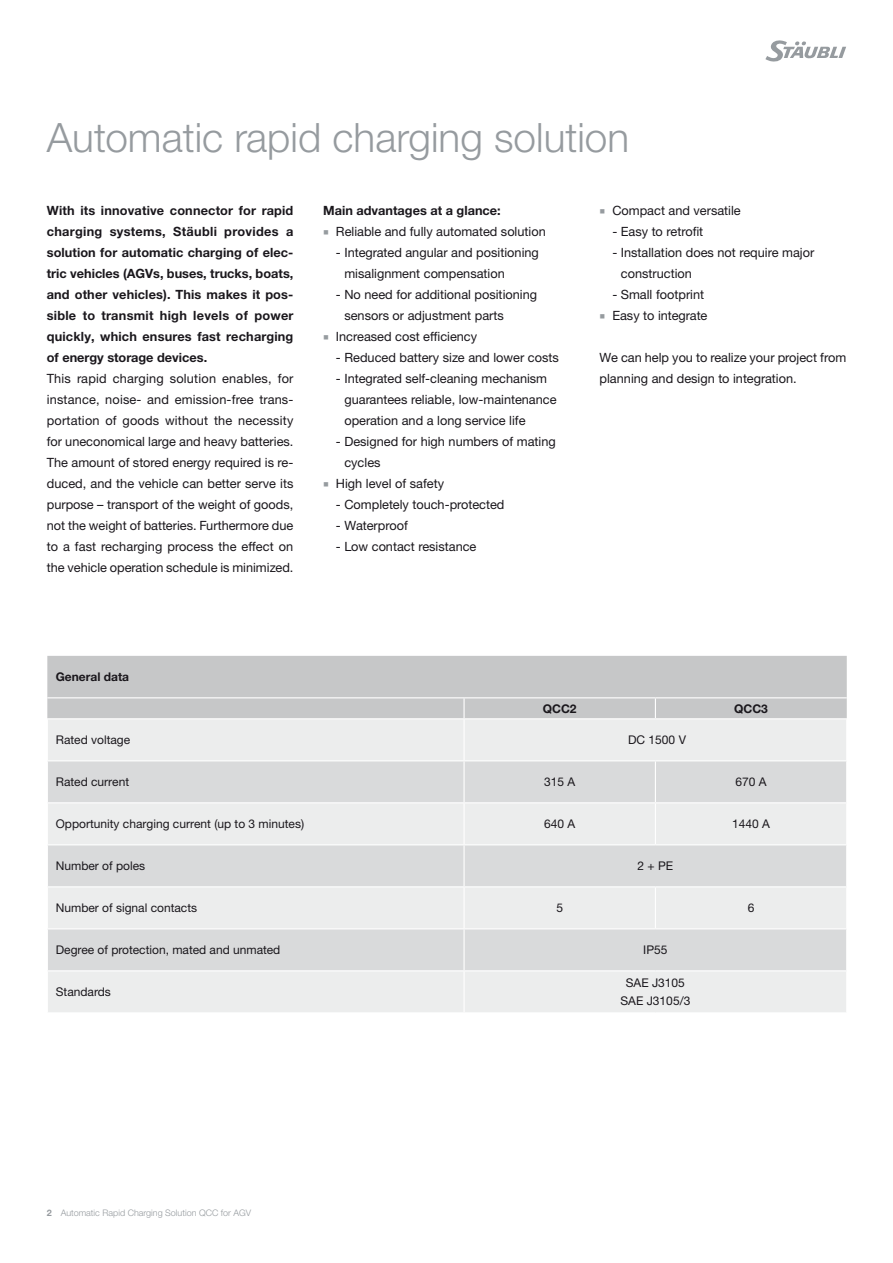
<style>
.page{position:relative;width:893px;height:1263px;background:#fff}
.page>*{position:absolute;margin:0;border:0;box-sizing:border-box;transform-origin:0 0}
.t1{font:300 40.5px "Helvetica Neue LTW1 G";color:#969b9f}
.t2{font:12.75px/21px "Helvetica Neue LTW1 G";color:#1a171c}
.t3{font:700 12.75px/21px "Helvetica Neue LTW1 G";color:#1a171c;text-align:justify}
.t4{font:12px/18px "Helvetica Neue LTW1 G";color:#1a171c;text-align:center}
.t5{font:700 12px "Helvetica Neue LTW1 G";color:#1a171c}
.t6{font:300 9px "Helvetica Neue LTW1 G";color:#969b9f}
.s1{font-family:"Arial Unicode MS";font-size:9.9px;color:#969b9f}
.s2{font-weight:700}
</style>
<div class="page">
<svg style="left:765px;top:40px;width:81px;height:22px"></svg>
<div style="left:47px;top:656px;width:800px;height:62px;background:#c6c7c8"></div>
<div style="left:48px;top:719px;width:798px;height:293px;background:#eceded"></div>
<svg style="left:48px;top:761px;width:798px;height:209px;background:#e0e1e2"></svg>
<hr style="left:47px;top:970px;width:417px;height:1px;background:#fff">
<hr style="left:464px;top:970px;width:191px;height:1px;background:#fff">
<hr style="left:655px;top:970px;width:192px;height:1px;background:#fff">
<hr style="left:47px;top:697px;width:417px;height:1px;background:#fff">
<hr style="left:464px;top:697px;width:191px;height:1px;background:#fff">
<hr style="left:655px;top:697px;width:192px;height:1px;background:#fff">
<hr style="left:464px;top:760px;width:191px;height:1px;background:#fff">
<hr style="left:655px;top:760px;width:192px;height:1px;background:#fff">
<hr style="left:464px;top:928px;width:191px;height:1px;background:#fff">
<hr style="left:655px;top:928px;width:192px;height:1px;background:#fff">
<hr style="left:464px;top:844px;width:191px;height:1px;background:#fff">
<hr style="left:655px;top:844px;width:192px;height:1px;background:#fff">
<hr style="left:464px;top:886px;width:191px;height:1px;background:#fff">
<hr style="left:655px;top:886px;width:192px;height:1px;background:#fff">
<hr style="left:463px;top:698px;width:2px;height:20px;background:#fff">
<svg style="left:655px;top:698px;width:1px;height:20px"></svg>
<hr style="left:47px;top:760px;width:417px;height:1px;background:#fff">
<hr style="left:47px;top:802px;width:417px;height:1px;background:#fff">
<hr style="left:47px;top:844px;width:417px;height:1px;background:#fff">
<hr style="left:47px;top:928px;width:417px;height:1px;background:#fff">
<hr style="left:463px;top:719px;width:2px;height:41px;background:#fff">
<hr style="left:463px;top:761px;width:2px;height:41px;background:#fff">
<hr style="left:655px;top:761px;width:1px;height:41px;background:#fff">
<hr style="left:464px;top:802px;width:191px;height:1px;background:#fff">
<hr style="left:463px;top:803px;width:2px;height:41px;background:#fff">
<hr style="left:655px;top:802px;width:192px;height:1px;background:#fff">
<hr style="left:655px;top:803px;width:1px;height:41px;background:#fff">
<hr style="left:463px;top:845px;width:2px;height:41px;background:#fff">
<hr style="left:463px;top:887px;width:2px;height:41px;background:#fff">
<hr style="left:655px;top:887px;width:1px;height:41px;background:#fff">
<hr style="left:463px;top:929px;width:2px;height:41px;background:#fff">
<hr style="left:463px;top:971px;width:2px;height:41px;background:#fff">
<hr style="left:47px;top:886px;width:417px;height:1px;background:#fff">
<h1 class="t1" style="left:47px;top:113px;width:584px">Automatic rapid charging solution</h1>
<p class="t3" style="left:47px;top:200px;width:248px">With its innovative connector for rapid charging systems, Stäubli provides a solution for automatic charging of elec&shy;tric vehicles (AGVs, buses, trucks, boats, and other vehicles). This makes it pos&shy;sible to transmit high levels of power quickly, which ensures fast recharging of energy storage devices.</p>
<p class="t2" style="left:47px;top:368px;width:248px;text-align:justify">This rapid charging solution enables, for instance, noise- and emission-free trans&shy;portation of goods without the necessity for uneconomical large and heavy batteries.<br>The amount of stored energy required is re&shy;duced, and the vehicle can better serve its purpose – transport of the weight of goods, not the weight of batteries. Furthermore due to a fast recharging process the effect on the vehicle operation schedule is minimized.</p>
<p class="t3" style="left:323px;top:200px;width:179px">Main advantages at a glance:</p>
<p class="t2" style="left:323px;top:221px;width:224px"><span class="s1">■</span> Reliable and fully automated solution</p>
<p class="t2" style="left:344px;top:242px;width:196px;text-indent:-9px">- Integrated angular and positioning misalignment compensation</p>
<p class="t2" style="left:344px;top:284px;width:194px;text-indent:-9px">- No need for additional positioning sensors or adjustment parts</p>
<p class="t2" style="left:323px;top:326px;width:155px"><span class="s1">■</span> Increased cost efficiency</p>
<p class="t2" style="left:336px;top:347px;width:224px">- Reduced battery size and lower costs</p>
<p class="t2" style="left:344px;top:368px;width:214px;text-indent:-9px">- Integrated self-cleaning mechanism guarantees reliable, low-maintenance operation and a long service life</p>
<p class="t2" style="left:344px;top:431px;width:213px;text-indent:-9px">- Designed for high numbers of mating cycles</p>
<p class="t2" style="left:323px;top:473px;width:122px"><span class="s1">■</span> High level of safety</p>
<p class="t2" style="left:336px;top:494px;width:170px">- Completely touch-protected</p>
<p class="t2" style="left:336px;top:515px;width:73px">- Waterproof</p>
<p class="t2" style="left:336px;top:536px;width:142px">- Low contact resistance</p>
<p class="t2" style="left:600px;top:200px;width:143px"><span class="s1">■</span> Compact and versatile</p>
<p class="t2" style="left:612px;top:221px;width:92px">- Easy to retrofit</p>
<p class="t2" style="left:621px;top:242px;width:195px;text-indent:-9px">- Installation does not require major construction</p>
<p class="t2" style="left:612px;top:284px;width:93px">- Small footprint</p>
<p class="t2" style="left:600px;top:305px;width:109px"><span class="s1">■</span> Easy to integrate</p>
<p class="t2" style="left:600px;top:347px;width:248px">We can help you to realize your project from planning and design to integration.</p>
<p class="t5" style="left:56px;top:669px;width:75px">General data</p>
<p class="t5" style="left:543px;top:701px;width:35px">QCC2</p>
<p class="t5" style="left:734px;top:701px;width:35px">QCC3</p>
<p class="t4" style="left:56px;top:731px;width:76px">Rated voltage</p>
<p class="t4" style="left:628px;top:731px;width:59px">DC 1500 V</p>
<p class="t4" style="left:56px;top:773px;width:75px">Rated current</p>
<p class="t4" style="left:544px;top:773px;width:33px">315 A</p>
<p class="t4" style="left:735px;top:773px;width:33px">670 A</p>
<p class="t4" style="left:56px;top:815px;width:250px">Opportunity charging current (up to 3 minutes)</p>
<p class="t4" style="left:544px;top:815px;width:33px">640 A</p>
<p class="t4" style="left:732px;top:815px;width:39px">1440 A</p>
<p class="t4" style="left:56px;top:857px;width:91px">Number of poles</p>
<p class="t4" style="left:638px;top:857px;width:37px">2 + PE</p>
<p class="t4" style="left:56px;top:899px;width:143px">Number of signal contacts</p>
<p class="t4" style="left:556px;top:899px;width:8px">5</p>
<p class="t4" style="left:748px;top:899px;width:8px">6</p>
<p class="t4" style="left:56px;top:941px;width:226px">Degree of protection, mated and unmated</p>
<p class="t4" style="left:643px;top:941px;width:26px">IP55</p>
<p class="t4" style="left:56px;top:983px;width:57px">Standards</p>
<p class="t4" style="left:620px;top:974px;width:71px">SAE J3105<br>SAE J3105/3</p>
<p class="t6" style="left:47px;top:1207px;width:206px"><span class="s2">2</span> Automatic Rapid Charging Solution QCC for AGV</p>
</div>
